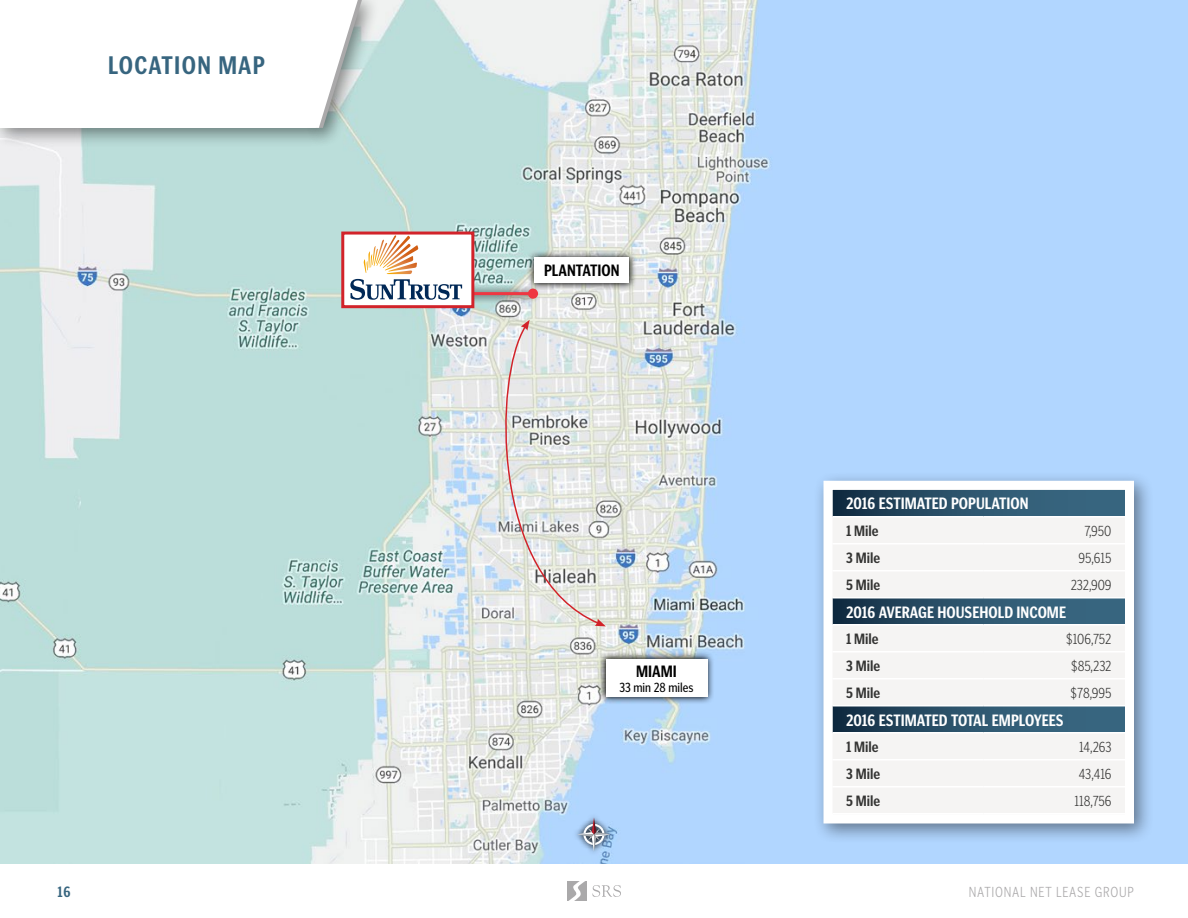
<style>
.page{position:relative;width:1188px;height:918px;background:#fff}
.page>*{position:absolute;margin:0;border:0;box-sizing:border-box;transform-origin:0 0}
.t1{font:700 25.5px "Poynter Gothic Text Cond";letter-spacing:.05em;color:#37657f}
.t2{font:700 16.5px "Poynter Gothic Text Cond";color:#fff}
.t3{font:700 16.5px "Poynter Gothic Text Cond";color:#000}
.t4{font:300 15px "Poynter Gothic Text Cond";letter-spacing:-.01em;color:#343433}
.t5{font:700 15px "Poynter Gothic Text Cond";color:#343433}
.t6{font:300 15px "Poynter Gothic Text Cond";letter-spacing:.05em;color:#aaa9aa}
.t7{font:700 15px "Poynter Gothic Text Cond";color:#37657f}
.t8{font:13.5px "Poynter Gothic Text Cond";color:#000}
</style>
<div class="page">
<img style="left:0;top:0;width:1188px;height:864px">
<svg style="left:474px;top:284px;width:67px;height:19px"></svg>
<hr style="left:452px;top:292px;width:81px;height:3px;background:#ef3742">
<div style="left:528px;top:289px;width:10px;height:10px;background:#ef3742;border-radius:50%"></div>
<div style="left:343px;top:233px;width:130px;height:74px;background:#fff"></div>
<svg style="left:350px;top:236px;width:112px;height:64px"></svg>
<div style="left:341px;top:232px;width:133px;height:76px;border:3px solid #d2232a"></div>
<svg style="left:567px;top:881px;width:54px;height:20px"></svg>
<div style="left:813px;top:470px;width:341px;height:373px;background:#000;opacity:.45"></div>
<div style="left:828px;top:485px;width:302px;height:334px;background:#f5f4f3"></div>
<svg style="left:834px;top:491px;width:290px;height:241px"></svg>
<hr style="left:983px;top:813px;width:142px;height:1px;background:#fff">
<hr style="left:832px;top:516px;width:151px;height:2px;background:#fff">
<hr style="left:983px;top:516px;width:142px;height:2px;background:#fff">
<hr style="left:832px;top:543px;width:151px;height:1px;background:#fff">
<hr style="left:983px;top:543px;width:142px;height:1px;background:#fff">
<hr style="left:832px;top:570px;width:151px;height:2px;background:#fff">
<hr style="left:983px;top:570px;width:142px;height:2px;background:#fff">
<hr style="left:832px;top:597px;width:151px;height:1px;background:#fff">
<hr style="left:983px;top:597px;width:142px;height:1px;background:#fff">
<hr style="left:832px;top:624px;width:151px;height:2px;background:#fff">
<hr style="left:983px;top:624px;width:142px;height:2px;background:#fff">
<hr style="left:832px;top:651px;width:151px;height:1px;background:#fff">
<hr style="left:983px;top:651px;width:142px;height:1px;background:#fff">
<hr style="left:832px;top:678px;width:151px;height:2px;background:#fff">
<hr style="left:983px;top:678px;width:142px;height:2px;background:#fff">
<hr style="left:832px;top:705px;width:151px;height:1px;background:#fff">
<hr style="left:983px;top:705px;width:142px;height:1px;background:#fff">
<hr style="left:832px;top:732px;width:151px;height:2px;background:#fff">
<hr style="left:983px;top:732px;width:142px;height:2px;background:#fff">
<hr style="left:832px;top:759px;width:151px;height:1px;background:#fff">
<hr style="left:983px;top:759px;width:142px;height:1px;background:#fff">
<hr style="left:832px;top:786px;width:151px;height:2px;background:#fff">
<hr style="left:983px;top:786px;width:142px;height:2px;background:#fff">
<hr style="left:832px;top:813px;width:151px;height:1px;background:#fff">
<div style="left:824px;top:481px;width:310px;height:343px;border:9px solid #fff"></div>
<svg style="left:598px;top:651px;width:117px;height:54px;background:#a0b2c1"></svg>
<div style="left:606px;top:659px;width:101px;height:38px;background:#fff"></div>
<svg style="left:527px;top:250px;width:110px;height:40px;background:#b5b9b5"></svg>
<div style="left:535px;top:257px;width:94px;height:26px;background:#fff"></div>
<svg style="left:490px;top:320px;width:116px;height:306px;background:#e0e0dd"></svg>
<svg style="left:572px;top:813px;width:44px;height:43px"></svg>
<svg style="left:577px;top:818px;width:34px;height:33px"></svg>
<div style="left:0;top:0;width:339px;height:148px;background:#000;opacity:.45"></div>
<div style="left:0;top:0;width:319px;height:128px;background:#fff"></div>
<div style="left:306px;top:0;width:74px;height:147px;background:#000;opacity:.45"></div>
<svg style="left:306px;top:0;width:56px;height:128px"></svg>
<h1 class="t1" style="left:108px;top:51px;width:159px">LOCATION MAP</h1>
<p class="t3" style="left:544px;top:262px;width:77px">PLANTATION</p>
<p class="t3" style="left:636px;top:662px;width:42px">MIAMI</p>
<p class="t8" style="left:619px;top:680px;width:76px">33 min 28 miles</p>
<p class="t2" style="left:846px;top:495px;width:184px">2016 ESTIMATED POPULATION</p>
<p class="t5" style="left:846px;top:523px;width:34px">1 Mile</p>
<p class="t4" style="left:1085px;top:523px;width:28px">7,950</p>
<p class="t5" style="left:846px;top:550px;width:36px">3 Mile</p>
<p class="t4" style="left:1079px;top:550px;width:34px">95,615</p>
<p class="t5" style="left:846px;top:577px;width:36px">5 Mile</p>
<p class="t4" style="left:1071px;top:577px;width:42px">232,909</p>
<p class="t2" style="left:846px;top:603px;width:222px">2016 AVERAGE HOUSEHOLD INCOME</p>
<p class="t5" style="left:846px;top:631px;width:34px">1 Mile</p>
<p class="t4" style="left:1066px;top:631px;width:47px">$106,752</p>
<p class="t5" style="left:846px;top:658px;width:36px">3 Mile</p>
<p class="t4" style="left:1071px;top:658px;width:42px">$85,232</p>
<p class="t5" style="left:846px;top:685px;width:36px">5 Mile</p>
<p class="t4" style="left:1071px;top:685px;width:42px">$78,995</p>
<p class="t2" style="left:846px;top:711px;width:219px">2016 ESTIMATED TOTAL EMPLOYEES</p>
<p class="t5" style="left:846px;top:739px;width:34px">1 Mile</p>
<p class="t4" style="left:1079px;top:739px;width:34px">14,263</p>
<p class="t5" style="left:846px;top:766px;width:36px">3 Mile</p>
<p class="t4" style="left:1079px;top:766px;width:34px">43,416</p>
<p class="t5" style="left:846px;top:793px;width:36px">5 Mile</p>
<p class="t4" style="left:1075px;top:793px;width:38px">118,756</p>
<p class="t7" style="left:58px;top:883px;width:14px">16</p>
<p class="t6" style="left:969px;top:884px;width:166px">NATIONAL NET LEASE GROUP</p>
</div>
